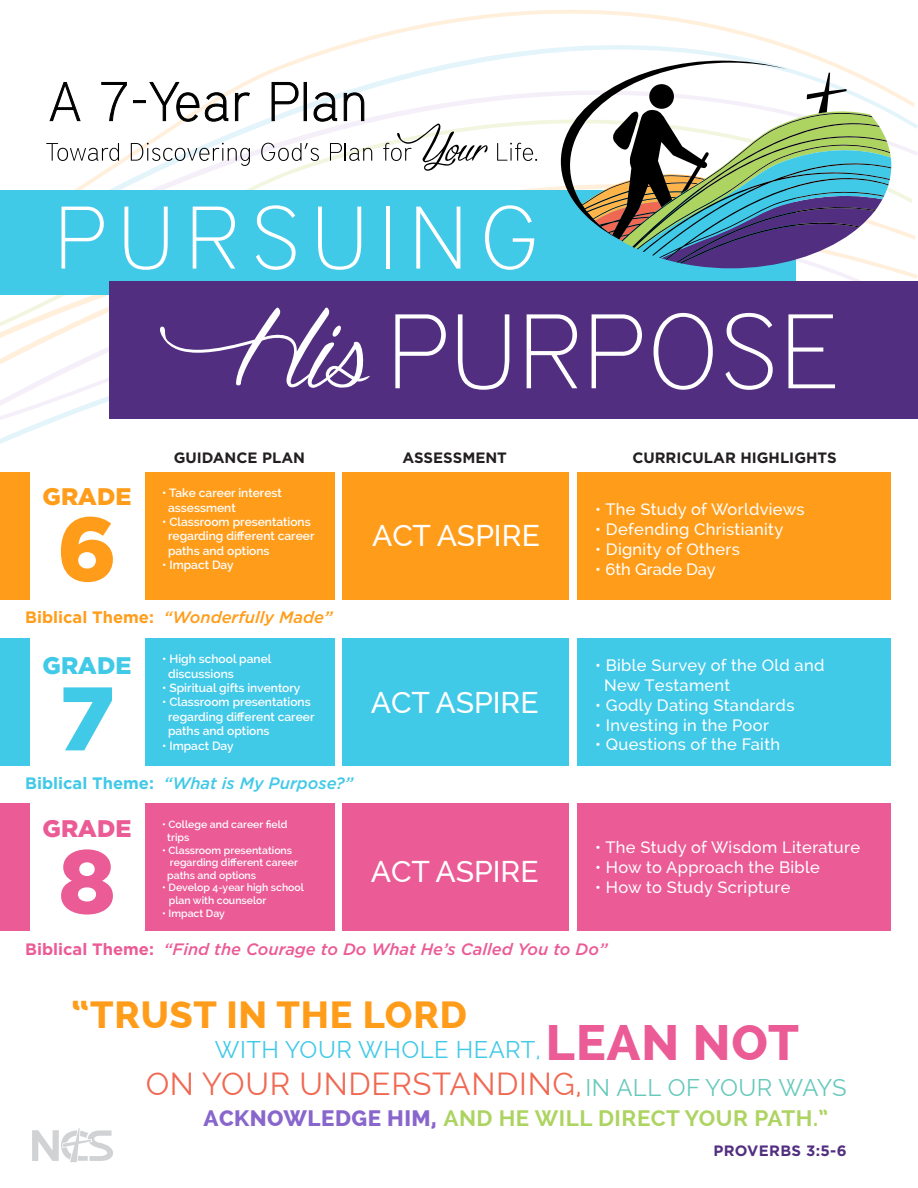
<style>
.page{position:relative;width:918px;height:1188px;background:#fff}
.page>*{position:absolute;margin:0;border:0;box-sizing:border-box;transform-origin:0 0}
.t1{font:900 90px "Gotham";color:#ff9d1b}
.t2{font:900 90px "Gotham";color:#41c9e8}
.t3{font:900 90px "Gotham";color:#eb5b96}
.t4{font:800 49.8px "Raleway";letter-spacing:.02em;color:#eb5b96}
.t5{font:800 37.8px "Raleway";letter-spacing:.02em;color:#ff9d1b}
.t6{font:31.2px "Raleway";letter-spacing:.02em;color:#f06852}
.t7{font:500 30px "Raleway";color:#fff}
.t8{font:900 24px "Gotham";color:#ff9d1b}
.t9{font:900 24px "Gotham";color:#41c9e8}
.t10{font:900 24px "Gotham";color:#eb5b96}
.t11{font:23.7px "Raleway";letter-spacing:.02em;color:#41c9e8}
.t12{font:700 22.35px "Raleway";letter-spacing:.02em;color:#add461}
.t13{font:500 16.5px/19.8px "Raleway";letter-spacing:.02em;color:#fff}
.t14{font:italic 500 16.5px "Gotham";color:#eb5b96}
.t15{font:italic 500 16.5px "Gotham";color:#41c9e8}
.t16{font:italic 500 16.5px "Gotham";color:#ff9d1b}
.t17{font:500 16.5px "Raleway";color:#fff}
.t18{font:700 15px "Gotham";color:#231f20}
.t19{font:700 15px "Gotham";letter-spacing:.02em;color:#522e81}
.t20{font:600 12px/14.4px "Raleway";color:#fff}
.t21{font:600 10.5px/12.6px "Raleway";color:#fff}
.s1{font-weight:700;font-style:normal}
.s2{font-size:23.7px;color:#67c9bb}
.s3{font-weight:800;color:#86c}
</style>
<div class="page">
<svg style="left:415px;top:10px;width:304px;height:16px"></svg>
<svg style="left:64px;top:26px;width:854px;height:212px"></svg>
<svg style="left:0;top:407px;width:914px;height:13px"></svg>
<svg style="left:0;top:150px;width:915px;height:257px"></svg>
<div style="left:0;top:190px;width:796px;height:105px;background:#41c9e8"></div>
<svg style="left:61px;top:207px;width:43px;height:62px"></svg>
<svg style="left:124px;top:207px;width:44px;height:63px"></svg>
<svg style="left:193px;top:207px;width:42px;height:62px"></svg>
<svg style="left:256px;top:205px;width:40px;height:65px"></svg>
<svg style="left:318px;top:207px;width:43px;height:63px"></svg>
<hr style="left:386px;top:207px;width:4px;height:62px;background:#fff">
<svg style="left:416px;top:207px;width:44px;height:62px"></svg>
<svg style="left:485px;top:205px;width:49px;height:65px"></svg>
<svg style="left:49px;top:82px;width:32px;height:40px"></svg>
<svg style="left:101px;top:82px;width:26px;height:39px"></svg>
<svg style="left:133px;top:82px;width:96px;height:40px"></svg>
<svg style="left:235px;top:92px;width:15px;height:29px"></svg>
<svg style="left:271px;top:82px;width:28px;height:39px"></svg>
<hr style="left:304px;top:82px;width:3px;height:39px;background:#000001">
<svg style="left:313px;top:92px;width:24px;height:30px"></svg>
<svg style="left:343px;top:92px;width:22px;height:29px"></svg>
<svg style="left:46px;top:143px;width:73px;height:18px"></svg>
<svg style="left:131px;top:143px;width:119px;height:23px"></svg>
<svg style="left:261px;top:143px;width:58px;height:18px"></svg>
<svg style="left:330px;top:143px;width:42px;height:18px"></svg>
<svg style="left:383px;top:124px;width:105px;height:47px"></svg>
<svg style="left:497px;top:143px;width:40px;height:18px"></svg>
<div style="left:109px;top:281px;width:809px;height:137px;background:#522e81"></div>
<svg style="left:395px;top:314px;width:51px;height:74px"></svg>
<svg style="left:458px;top:314px;width:51px;height:76px"></svg>
<svg style="left:527px;top:314px;width:50px;height:74px"></svg>
<svg style="left:592px;top:314px;width:50px;height:74px"></svg>
<svg style="left:654px;top:313px;width:59px;height:77px"></svg>
<svg style="left:725px;top:313px;width:48px;height:77px"></svg>
<svg style="left:788px;top:314px;width:47px;height:74px"></svg>
<svg style="left:160px;top:308px;width:210px;height:80px"></svg>
<svg style="left:561px;top:61px;width:330px;height:207px"></svg>
<svg style="left:582px;top:73px;width:309px;height:190px"></svg>
<div style="left:577px;top:472px;width:314px;height:127px;background:#ff9d1b"></div>
<div style="left:577px;top:638px;width:314px;height:127px;background:#41c9e8"></div>
<div style="left:577px;top:804px;width:314px;height:127px;background:#eb5b96"></div>
<div style="left:343px;top:472px;width:226px;height:127px;background:#ff9d1b"></div>
<div style="left:343px;top:638px;width:226px;height:127px;background:#41c9e8"></div>
<div style="left:343px;top:804px;width:226px;height:127px;background:#eb5b96"></div>
<div style="left:0;top:472px;width:30px;height:127px;background:#ff9d1b"></div>
<div style="left:0;top:638px;width:30px;height:127px;background:#41c9e8"></div>
<div style="left:0;top:804px;width:30px;height:127px;background:#eb5b96"></div>
<div style="left:146px;top:472px;width:189px;height:127px;background:#ff9d1b"></div>
<div style="left:146px;top:638px;width:189px;height:127px;background:#41c9e8"></div>
<div style="left:146px;top:804px;width:189px;height:127px;background:#eb5b96"></div>
<svg style="left:32px;top:1128px;width:81px;height:34px"></svg>
<p class="t18" style="left:174px;top:448px;width:133px">GUIDANCE PLAN</p>
<p class="t18" style="left:403px;top:448px;width:106px">ASSESSMENT</p>
<p class="t18" style="left:632px;top:448px;width:206px">CURRICULAR HIGHLIGHTS</p>
<h3 class="t8" style="left:43px;top:480px;width:90px">GRADE</h3>
<h1 class="t1" style="left:57px;top:487px;width:61px">6</h1>
<p class="t20" style="left:168px;top:486px;width:115px;text-indent:-6px">• Take career interest assessment</p>
<p class="t20" style="left:168px;top:515px;width:148px;text-indent:-6px">• Classroom presentations regarding different career paths and options</p>
<p class="t20" style="left:162px;top:558px;width:73px">• Impact Day</p>
<h3 class="t16" style="left:25px;top:607px;width:309px"><span class="s1">Biblical Theme:</span> “Wonderfully Made”</h3>
<h3 class="t9" style="left:43px;top:649px;width:90px">GRADE</h3>
<h1 class="t2" style="left:59px;top:657px;width:57px">7</h1>
<p class="t20" style="left:168px;top:652px;width:105px;text-indent:-6px">• High school panel discussions</p>
<p class="t20" style="left:162px;top:681px;width:140px">• Spiritual gifts inventory</p>
<p class="t20" style="left:168px;top:695px;width:148px;text-indent:-6px">• Classroom presentations regarding different career paths and options</p>
<p class="t20" style="left:162px;top:738px;width:73px">• Impact Day</p>
<h3 class="t15" style="left:25px;top:772px;width:330px"><span class="s1">Biblical Theme:</span> “What is My Purpose?”</h3>
<h3 class="t10" style="left:43px;top:812px;width:90px">GRADE</h3>
<h1 class="t3" style="left:59px;top:820px;width:58px">8</h1>
<p class="t21" style="left:167px;top:818px;width:122px;text-indent:-5px">• College and career field trips</p>
<p class="t21" style="left:167px;top:844px;width:132px;text-indent:-5px">• Classroom presentations regarding different career paths and options</p>
<p class="t21" style="left:169px;top:881px;width:137px;text-indent:-7px">• Develop 4-year high school plan with counselor</p>
<p class="t21" style="left:162px;top:907px;width:64px">• Impact Day</p>
<h3 class="t7" style="left:372px;top:518px;width:169px">ACT ASPIRE</h3>
<h3 class="t7" style="left:371px;top:685px;width:169px">ACT ASPIRE</h3>
<h3 class="t7" style="left:371px;top:854px;width:169px">ACT ASPIRE</h3>
<h3 class="t13" style="left:595px;top:499px;width:211px">• The Study of Worldviews</h3>
<h3 class="t13" style="left:595px;top:519px;width:190px">• Defending Christianity</h3>
<h3 class="t13" style="left:595px;top:539px;width:146px">• Dignity of Others</h3>
<h3 class="t17" style="left:595px;top:559px;width:122px">• 6th Grade Day</h3>
<h3 class="t13" style="left:604px;top:655px;width:222px;text-indent:-9px">• Bible Survey of the Old and<br>New Testament</h3>
<h3 class="t13" style="left:595px;top:695px;width:201px">• Godly Dating Standards</h3>
<h3 class="t13" style="left:595px;top:715px;width:175px">• Investing in the Poor</h3>
<h3 class="t13" style="left:595px;top:735px;width:186px">• Questions of the Faith</h3>
<h3 class="t13" style="left:595px;top:838px;width:267px">• The Study of Wisdom Literature</h3>
<h3 class="t13" style="left:595px;top:857px;width:226px">• How to Approach the Bible</h3>
<h3 class="t13" style="left:595px;top:877px;width:197px">• How to Study Scripture</h3>
<h3 class="t14" style="left:25px;top:938px;width:584px"><span class="s1">Biblical Theme:</span> “Find the Courage to Do What He’s Called You to Do”</h3>
<h3 class="t5" style="left:71px;top:993px;width:397px">“TRUST IN THE LORD</h3>
<h2 class="t4" style="left:546px;top:1015px;width:255px">LEAN NOT</h2>
<h3 class="t11" style="left:215px;top:1036px;width:327px">WITH YOUR WHOLE HEART,</h3>
<h3 class="t6" style="left:146px;top:1066px;width:703px">ON YOUR UNDERSTANDING, <span class="s2">IN ALL OF YOUR WAYS</span></h3>
<h3 class="t12" style="left:204px;top:1106px;width:626px"><span class="s3">ACKNOWLEDGE HIM,</span> AND HE WILL DIRECT YOUR PATH.”</h3>
<p class="t19" style="left:713px;top:1141px;width:135px">PROVERBS 3:5-6</p>
</div>
